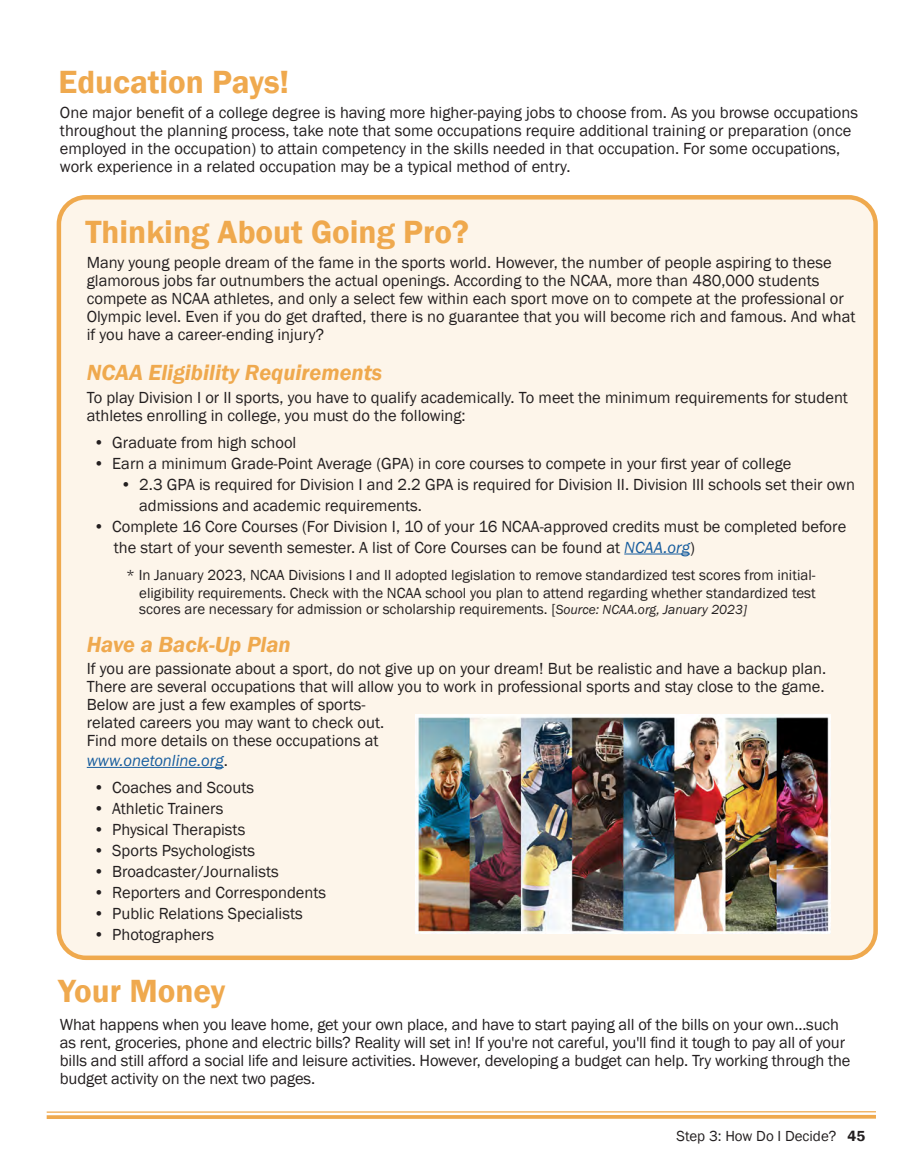
<style>
.page{position:relative;width:918px;height:1175px;background:#fff}
.page>*{position:absolute;margin:0;border:0;box-sizing:border-box;transform-origin:0 0}
.t1{font:600 33px "Franklin Gothic";color:#efa94e}
.Text10{font:italic 600 22.5px "Franklin Gothic";color:#efa94e}
.Text10-2{font:16.5px/18px "Franklin Gothic";color:#231f20}
.Text10-3{font:italic 16.5px "Franklin Gothic";color:#175d9e}
.Text10-4{font:15px "Franklin Gothic";color:#231f20}
.s1{font-style:italic;color:#175d9e}
.s2{font-style:italic;font-size:13.5px}
.s3{font-style:normal;color:#231f20}
.s4{font-weight:600}
</style>
<div class="page">
<hr style="left:47px;top:1111px;width:829px;height:1px;background:#efa94e">
<svg style="left:47px;top:1114px;width:829px;height:5px;fill:#efab53"></svg>
<div style="left:59px;top:197px;width:817px;height:760px;background:#fdf5ea;border-radius:27px"></div>
<div style="left:57px;top:195px;width:821px;height:765px;border:4px solid #efa94e;border-radius:27px"></div>
<hr style="left:624px;top:553px;width:66px;height:1px;background:#175d9e">
<hr style="left:87px;top:767px;width:137px;height:1px;background:#175d9e">
<img style="left:415px;top:714px;width:415px;height:219px">
<p class="t1" style="left:59px;top:62px;width:232px">Education Pays!</p>
<p class="Text10-2" style="left:60px;top:104px;width:800px">One major benefit of a college degree is having more higher-paying jobs to choose from. As you browse occupations throughout the planning process, take note that some occupations require additional training or preparation (once employed in the occupation) to attain competency in the skills needed in that occupation. For some occupations, work experience in a related occupation may be a typical method of entry.</p>
<p class="t1" style="left:85px;top:211px;width:385px">Thinking About Going Pro?</p>
<p class="Text10-2" style="left:87px;top:253px;width:770px">Many young people dream of the fame in the sports world. However, the number of people aspiring to these glamorous jobs far outnumbers the actual openings. According to the NCAA, more than 480,000 students compete as NCAA athletes, and only a select few within each sport move on to compete at the professional or Olympic level. Even if you do get drafted, there is no guarantee that you will become rich and famous. And what if you have a career-ending injury?</p>
<p class="Text10" style="left:87px;top:358px;width:297px">NCAA Eligibility Requirements</p>
<p class="Text10-2" style="left:87px;top:388px;width:763px">To play Division I or II sports, you have to qualify academically. To meet the minimum requirements for student athletes enrolling in college, you must do the following:</p>
<p class="Text10-2" style="left:94px;top:433px;width:204px">• Graduate from high school</p>
<p class="Text10-2" style="left:94px;top:454px;width:699px">• Earn a minimum Grade-Point Average (GPA) in core courses to compete in your first year of college</p>
<p class="Text10-2" style="left:139px;top:474px;width:717px;line-height:21px;text-indent:-19px">• 2.3 GPA is required for Division I and 2.2 GPA is required for Division II. Division III schools set their own admissions and academic requirements.</p>
<p class="Text10-2" style="left:114px;top:516px;width:734px;line-height:21px;text-indent:-20px">• Complete 16 Core Courses (For Division I, 10 of your 16 NCAA-approved credits must be completed before the start of your seventh semester. A list of Core Courses can be found at <span class="s1">NCAA.org</span>)</p>
<p class="Text10-4" style="left:126px;top:565px;width:691px">* In January 2023, NCAA Divisions I and II adopted legislation to remove standardized test scores from initial-</p>
<p class="Text10-4" style="left:139px;top:583px;width:678px">eligibility requirements. Check with the NCAA school you plan to attend regarding whether standardized test</p>
<p class="Text10-4" style="left:139px;top:600px;width:609px">scores are necessary for admission or scholarship requirements. [<span class="s2">Source: NCAA.org, January 2023]</span></p>
<p class="Text10" style="left:87px;top:629px;width:206px">Have a Back-Up Plan</p>
<p class="Text10-2" style="left:87px;top:660px;width:741px">If you are passionate about a sport, do not give up on your dream! But be realistic and have a backup plan.<br>There are several occupations that will allow you to work in professional sports and stay close to the game.<br>Below are just a few examples of sports-<br>related careers you may want to check out.<br>Find more details on these occupations at</p>
<p class="Text10-3" style="left:87px;top:750px;width:143px">www.onetonline.org<span class="s3">.</span></p>
<p class="Text10-2" style="left:94px;top:779px;width:162px">• Coaches and Scouts</p>
<p class="Text10-2" style="left:94px;top:800px;width:131px">• Athletic Trainers</p>
<p class="Text10-2" style="left:94px;top:821px;width:153px">• Physical Therapists</p>
<p class="Text10-2" style="left:94px;top:842px;width:163px">• Sports Psychologists</p>
<p class="Text10-2" style="left:94px;top:863px;width:187px">• Broadcaster/Journalists</p>
<p class="Text10-2" style="left:94px;top:884px;width:234px">• Reporters and Correspondents</p>
<p class="Text10-2" style="left:94px;top:905px;width:211px">• Public Relations Specialists</p>
<p class="Text10-2" style="left:94px;top:926px;width:122px">• Photographers</p>
<p class="t1" style="left:58px;top:970px;width:168px">Your Money</p>
<p class="Text10-2" style="left:60px;top:1016px;width:792px">What happens when you leave home, get your own place, and have to start paying all of the bills on your own...such as rent, groceries, phone and electric bills? Reality will set in! If you're not careful, you'll find it tough to pay all of your bills and still afford a social life and leisure activities. However, developing a budget can help. Try working through the budget activity on the next two pages.</p>
<p class="Text10-4" style="left:677px;top:1126px;width:190px">Step 3: How Do I Decide? <span class="s4">45</span></p>
</div>
